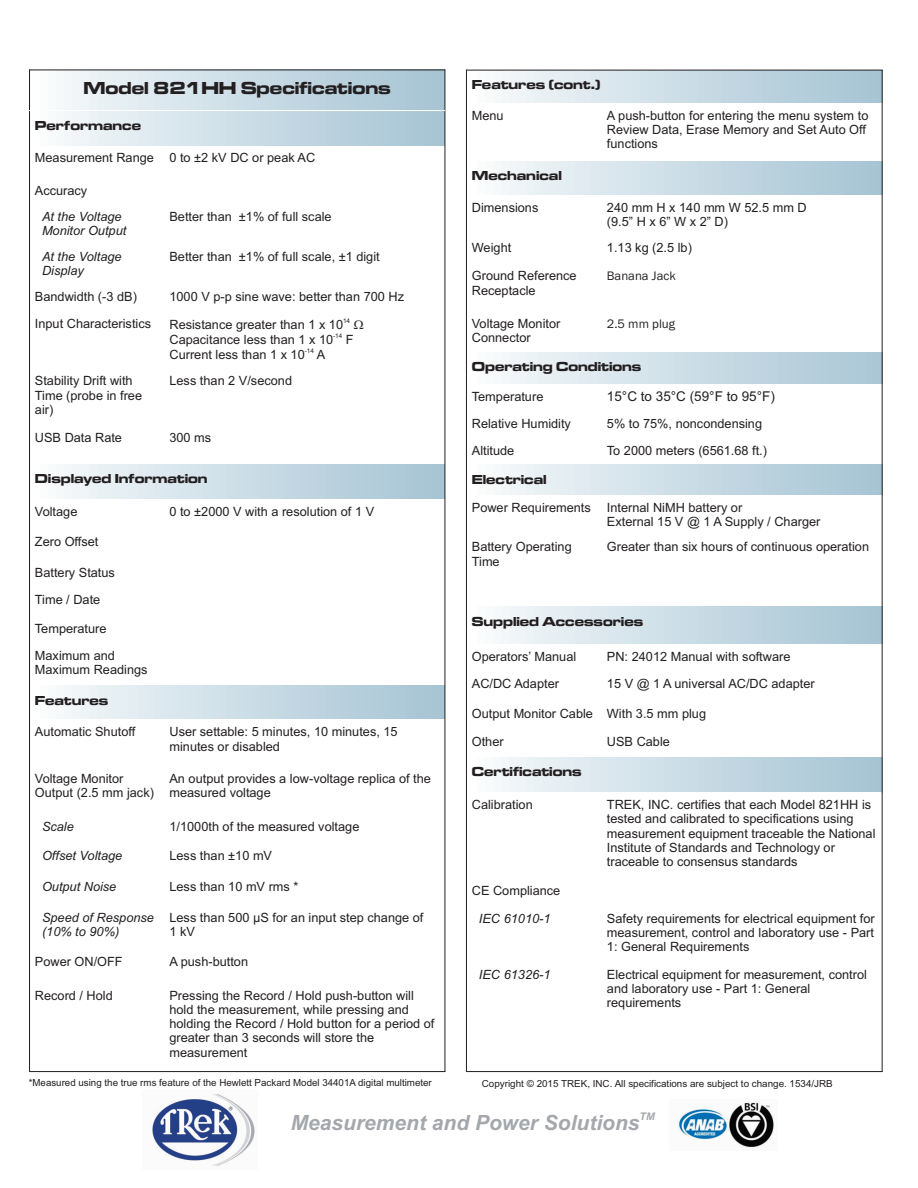
<style>
.page{position:relative;width:918px;height:1188px;background:#fff}
.page>*{position:absolute;margin:0;border:0;box-sizing:border-box;transform-origin:0 0}
.t1{font:italic 700 21px "Arial";color:#a4a8ad}
.t2{font:18px "Microgramma D Bold Exte";color:#231f20}
.t3{font:13.5px "Microgramma D Bold Exte";color:#231f20}
.t4{font:13.5px "Arial";color:#231f20}
.t5{font:12.75px/14.2px "Arial";color:#231f20}
.t6{font:italic 12.75px/14.2px "Arial";color:#231f20}
.t7{font:12.75px "Franklin Gothic";color:#231f20}
.t8{font:italic 700 10.5px "Arial";color:#a4a8ad}
.t9{font:9.75px "Arial";color:#231f20}
.t10{font:6.3px "Arial";color:#231f20}
</style>
<div class="page">
<div style="left:466px;top:70px;width:416px;height:33px;background:linear-gradient(to right,#fafcfd,#a4c2d2)"></div>
<div style="left:466px;top:161px;width:416px;height:34px;background:linear-gradient(to right,#fafcfd,#a4c2d2)"></div>
<div style="left:466px;top:352px;width:416px;height:32px;background:linear-gradient(to right,#fafcfd,#a8c5d4)"></div>
<div style="left:466px;top:465px;width:416px;height:30px;background:linear-gradient(to right,#fafcfd,#a4c2d2)"></div>
<div style="left:466px;top:607px;width:416px;height:37px;background:linear-gradient(to right,#fafcfd,#a4c2d2)"></div>
<div style="left:466px;top:757px;width:416px;height:35px;background:linear-gradient(to right,#fafcfd,#a4c2d2)"></div>
<hr style="left:466px;top:70px;width:1px;height:1002px;background:#231f20">
<hr style="left:882px;top:70px;width:1px;height:1002px;background:#231f20">
<hr style="left:466px;top:1071px;width:417px;height:1px;background:#231f20">
<hr style="left:466px;top:70px;width:417px;height:1px;background:#231f20">
<div style="left:30px;top:70px;width:415px;height:41px;background:linear-gradient(to right,#fafcfd,#a4c2d2)"></div>
<div style="left:30px;top:111px;width:415px;height:34px;background:linear-gradient(to right,#fafcfd,#a4c2d2)"></div>
<div style="left:30px;top:464px;width:415px;height:35px;background:linear-gradient(to right,#fafcfd,#a4c2d2)"></div>
<div style="left:30px;top:686px;width:415px;height:33px;background:linear-gradient(to right,#fafcfd,#a4c2d2)"></div>
<hr style="left:29px;top:70px;width:1px;height:1002px;background:#231f20">
<hr style="left:445px;top:70px;width:1px;height:1002px;background:#231f20">
<hr style="left:29px;top:1071px;width:416px;height:1px;background:#231f20">
<hr style="left:29px;top:110px;width:416px;height:1px;background:#fff">
<hr style="left:29px;top:70px;width:416px;height:1px;background:#231f20">
<img style="left:152px;top:1094px;width:103px;height:72px">
<img style="left:678px;top:1102px;width:96px;height:46px">
<p class="t3" style="left:472px;top:79px;width:130px">Features (cont.)</p>
<p class="t5" style="left:472px;top:109px;width:33px">Menu</p>
<p class="t5" style="left:607px;top:109px;width:263px">A push-button for entering the menu system to<br>Review Data, Erase Memory and Set Auto Off functions</p>
<p class="t3" style="left:472px;top:169px;width:91px">Mechanical</p>
<p class="t5" style="left:472px;top:201px;width:68px">Dimensions</p>
<p class="t5" style="left:607px;top:201px;width:201px">240 mm H x 140 mm W 52.5 mm D (9.5” H x 6” W x 2” D)</p>
<p class="t5" style="left:472px;top:242px;width:41px">Weight</p>
<p class="t5" style="left:607px;top:242px;width:87px">1.13 kg (2.5 lb)</p>
<p class="t5" style="left:472px;top:270px;width:106px">Ground Reference<br>Receptacle</p>
<p class="t7" style="left:607px;top:272px;width:70px">Banana Jack</p>
<p class="t5" style="left:472px;top:317px;width:90px">Voltage Monitor<br>Connector</p>
<p class="t7" style="left:607px;top:319px;width:70px">2.5 mm plug</p>
<p class="t3" style="left:472px;top:361px;width:171px">Operating Conditions</p>
<p class="t5" style="left:472px;top:390px;width:73px">Temperature</p>
<p class="t4" style="left:607px;top:392px;width:169px">15°C to 35°C (59°F to 95°F)</p>
<p class="t5" style="left:472px;top:417px;width:101px">Relative Humidity</p>
<p class="t5" style="left:607px;top:417px;width:157px">5% to 75%, noncondensing</p>
<p class="t5" style="left:472px;top:444px;width:44px">Altitude</p>
<p class="t5" style="left:607px;top:444px;width:162px">To 2000 meters (6561.68 ft.)</p>
<p class="t3" style="left:472px;top:473px;width:76px">Electrical</p>
<p class="t5" style="left:472px;top:502px;width:121px">Power Requirements</p>
<p class="t5" style="left:607px;top:502px;width:215px">Internal NiMH battery or<br>External 15 V @ 1 A Supply / Charger</p>
<p class="t5" style="left:472px;top:541px;width:101px">Battery Operating<br>Time</p>
<p class="t5" style="left:607px;top:541px;width:264px">Greater than six hours of continuous operation</p>
<h2 class="t2" style="left:83px;top:79px;width:309px">Model 821HH Specifications</h2>
<p class="t3" style="left:35px;top:119px;width:108px">Performance</p>
<p class="t5" style="left:35px;top:152px;width:282px">Measurement Range 0 to ±2 kV DC or peak AC</p>
<p class="t5" style="left:35px;top:185px;width:54px">Accuracy</p>
<p class="t6" style="left:42px;top:211px;width:86px">At the Voltage<br>Monitor Output</p>
<p class="t5" style="left:169px;top:211px;width:164px">Better than ±1% of full scale</p>
<p class="t6" style="left:42px;top:250px;width:81px">At the Voltage<br>Display</p>
<p class="t5" style="left:169px;top:250px;width:212px">Better than ±1% of full scale, ±1 digit</p>
<p class="t5" style="left:35px;top:291px;width:104px">Bandwidth (-3 dB)</p>
<p class="t5" style="left:169px;top:291px;width:236px">1000 V p-p sine wave: better than 700 Hz</p>
<p class="t5" style="left:35px;top:318px;width:118px">Input Characteristics</p>
<p class="t10" style="left:343px;top:318px;width:9px">14</p>
<p class="t5" style="left:169px;top:319px;width:175px">Resistance greater than 1 x 10</p>
<p class="t10" style="left:333px;top:333px;width:11px">-14</p>
<p class="t5" style="left:169px;top:334px;width:186px">Capacitance less than 1 x 10 F</p>
<p class="t10" style="left:305px;top:348px;width:11px">-14</p>
<p class="t5" style="left:169px;top:349px;width:157px">Current less than 1 x 10 A</p>
<p class="t5" style="left:35px;top:375px;width:109px">Stability Drift with<br>Time (probe in free air)</p>
<p class="t5" style="left:169px;top:375px;width:124px">Less than 2 V/second</p>
<p class="t5" style="left:35px;top:431px;width:89px">USB Data Rate</p>
<p class="t5" style="left:169px;top:431px;width:43px">300 ms</p>
<p class="t3" style="left:35px;top:473px;width:174px">Displayed Information</p>
<p class="t5" style="left:35px;top:505px;width:44px">Voltage</p>
<p class="t5" style="left:169px;top:505px;width:206px">0 to ±2000 V with a resolution of 1 V</p>
<p class="t5" style="left:35px;top:536px;width:65px">Zero Offset</p>
<p class="t5" style="left:35px;top:560px;width:82px;line-height:27px">Battery Status<br>Time / Date</p>
<p class="t5" style="left:35px;top:616px;width:82px;line-height:27px">Temperature<br>Maximum and</p>
<p class="t5" style="left:35px;top:664px;width:114px">Maximum Readings</p>
<p class="t3" style="left:35px;top:694px;width:75px">Features</p>
<p class="t5" style="left:35px;top:726px;width:102px">Automatic Shutoff</p>
<p class="t5" style="left:169px;top:726px;width:230px">User settable: 5 minutes, 10 minutes, 15 minutes or disabled</p>
<p class="t5" style="left:35px;top:772px;width:121px">Voltage Monitor<br>Output (2.5 mm jack)</p>
<p class="t5" style="left:169px;top:772px;width:263px">An output provides a low-voltage replica of the measured voltage</p>
<p class="t6" style="left:42px;top:820px;width:33px">Scale</p>
<p class="t5" style="left:169px;top:820px;width:191px">1/1000th of the measured voltage</p>
<p class="t6" style="left:42px;top:850px;width:82px">Offset Voltage</p>
<p class="t5" style="left:169px;top:850px;width:104px">Less than ±10 mV</p>
<p class="t6" style="left:42px;top:880px;width:76px">Output Noise</p>
<p class="t5" style="left:169px;top:880px;width:130px">Less than 10 mV rms *</p>
<p class="t6" style="left:42px;top:912px;width:113px">Speed of Response (10% to 90%)</p>
<p class="t5" style="left:169px;top:912px;width:256px">Less than 500 µS for an input step change of<br>1 kV</p>
<p class="t5" style="left:35px;top:955px;width:89px">Power ON/OFF</p>
<p class="t5" style="left:169px;top:955px;width:80px">A push-button</p>
<p class="t5" style="left:35px;top:989px;width:79px">Record / Hold</p>
<p class="t5" style="left:169px;top:989px;width:267px">Pressing the Record / Hold push-button will hold the measurement, while pressing and holding the Record / Hold button for a period of greater than 3 seconds will store the measurement</p>
<p class="t9" style="left:29px;top:1079px;width:405px">*Measured using the true rms feature of the Hewlett Packard Model 34401A digital multimeter</p>
<p class="t9" style="left:482px;top:1080px;width:352px">Copyright © 2015 TREK, INC. All specifications are subject to change. 1534/JRB</p>
<h1 class="t1" style="left:291px;top:1115px;width:350px">Measurement and Power Solutions</h1>
<p class="t8" style="left:640px;top:1112px;width:17px">TM</p>
<p class="t3" style="left:472px;top:615px;width:173px">Supplied Accessories</p>
<p class="t5" style="left:472px;top:650px;width:106px">Operators’ Manual</p>
<p class="t5" style="left:607px;top:650px;width:185px">PN: 24012 Manual with software</p>
<p class="t5" style="left:472px;top:677px;width:89px">AC/DC Adapter</p>
<p class="t5" style="left:607px;top:677px;width:209px">15 V @ 1 A universal AC/DC adapter</p>
<p class="t5" style="left:472px;top:708px;width:236px">Output Monitor Cable With 3.5 mm plug</p>
<p class="t5" style="left:472px;top:736px;width:33px">Other</p>
<p class="t5" style="left:607px;top:736px;width:65px">USB Cable</p>
<p class="t3" style="left:472px;top:766px;width:111px">Certifications</p>
<p class="t5" style="left:472px;top:799px;width:62px">Calibration</p>
<p class="t5" style="left:607px;top:799px;width:270px">TREK, INC. certifies that each Model 821HH is tested and calibrated to specifications using measurement equipment traceable the National Institute of Standards and Technology or traceable to consensus standards</p>
<p class="t5" style="left:472px;top:884px;width:90px">CE Compliance</p>
<p class="t6" style="left:479px;top:912px;width:73px">IEC 61010-1</p>
<p class="t5" style="left:607px;top:912px;width:269px;text-align:justify">Safety requirements for electrical equipment for measurement, control and laboratory use - Part 1: General Requirements</p>
<p class="t6" style="left:479px;top:969px;width:73px">IEC 61326-1</p>
<p class="t5" style="left:607px;top:969px;width:262px">Electrical equipment for measurement, control and laboratory use - Part 1: General requirements</p>
</div>
